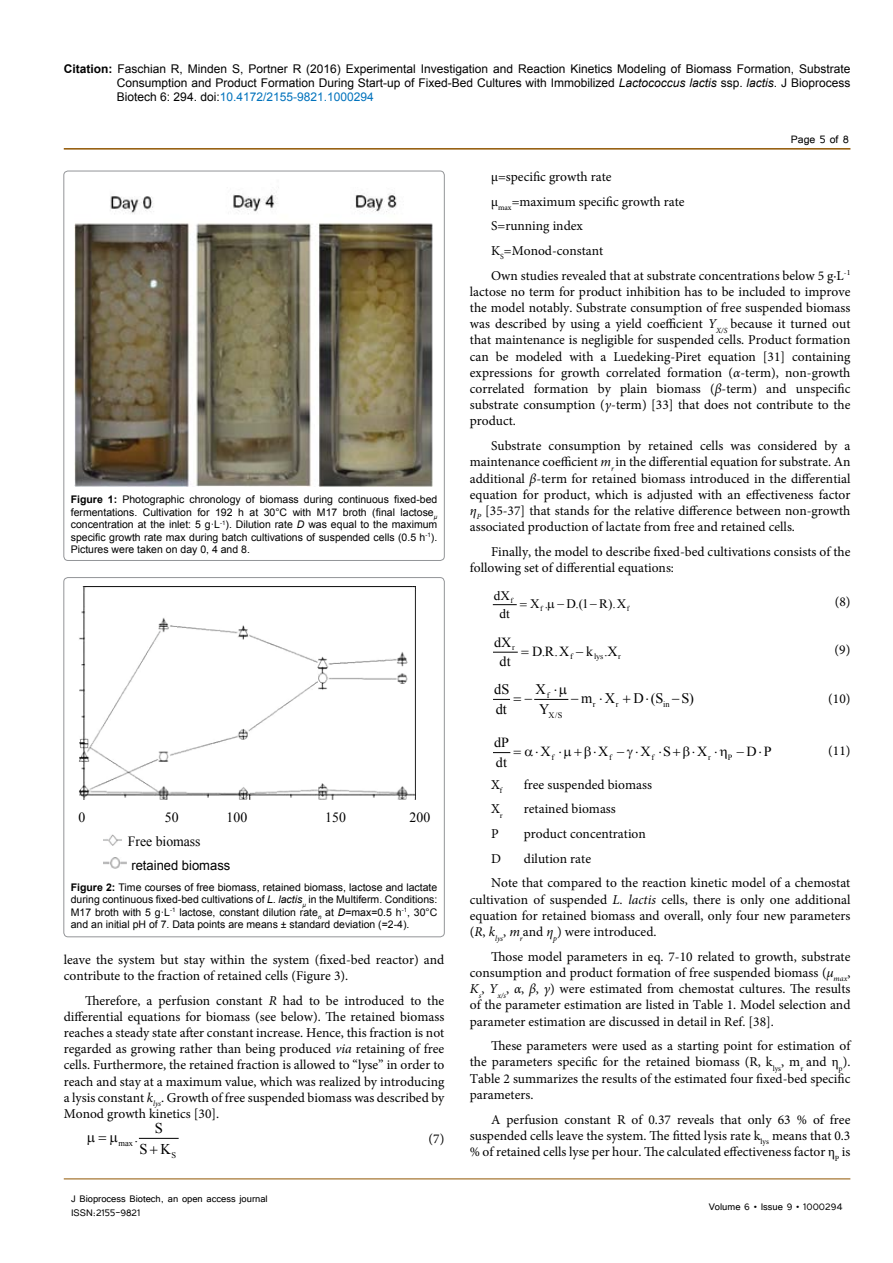
<style>
.page{position:relative;width:893px;height:1263px;background:#fff}
.page>*{position:absolute;margin:0;border:0;box-sizing:border-box;transform-origin:0 0}
.t1{font:14.85px "Times New Roman";color:#000}
.t2{font:14.55px "Times New Roman";color:#000}
.t3{font:14.1px "Times New Roman";color:#010101}
.t4{font:13.8px "Times New Roman";color:#000}
.t5{font:13.5px/16.2px "Minion Pro";color:#000;text-align:justify}
.t6{font:13.5px "Tunga";color:#000}
.t7{font:13.35px "Arial";color:#010101}
.t8{font:12.9px "Times New Roman";color:#000}
.t9{font:12px/14.4px "Arial";color:#000;text-align:justify}
.t10{font:12px/14.4px "Tunga";color:#000}
.t11{font:10.5px/12.6px "Arial";color:#000;text-align:justify}
.t12{font:8.55px "Times New Roman";color:#000}
.t13{font:8.4px "Times New Roman";color:#000}
.t14{font:7.95px "Times New Roman";color:#000}
.t15{font:7.5px "Times New Roman";color:#000}
.s1{font-weight:700}
.s2{font-style:italic}
.s3{color:#0072bc}
</style>
<div class="page">
<hr style="left:64px;top:148px;width:786px;height:2px;background:#905501">
<hr style="left:64px;top:1179px;width:786px;height:1px;background:#905501">
<hr style="left:139px;top:1138px;width:39px;height:1px;background:#000">
<hr style="left:535px;top:699px;width:33px;height:1px;background:#000">
<div style="left:64px;top:171px;width:380px;height:389px;border:1px solid #939598;border-radius:4px"></div>
<img style="left:75px;top:187px;width:358px;height:300px">
<div style="left:64px;top:577px;width:380px;height:360px;border:1px solid #939598;border-radius:4px"></div>
<img style="left:103px;top:835px;width:19px;height:11px">
<img style="left:79px;top:586px;width:337px;height:214px">
<img style="left:103px;top:857px;width:24px;height:12px">
<svg style="left:493px;top:604px;width:24px;height:2px"></svg>
<svg style="left:493px;top:651px;width:25px;height:2px"></svg>
<svg style="left:493px;top:752px;width:18px;height:2px"></svg>
<svg style="left:494px;top:698px;width:16px;height:2px"></svg>
<p class="t9" style="left:117px;top:61px;width:735px;text-indent:-53px"><span class="s1">Citation:</span> Faschian R, Minden S, Portner R (2016) Experimental Investigation and Reaction Kinetics Modeling of Biomass Formation, Substrate Consumption and Product Formation During Start-up of Fixed-Bed Cultures with Immobilized <span class="s2">Lactococcus lactis</span> ssp. <span class="s2">lactis</span>. J Bioprocess Biotech 6: 294. doi:<span class="s3">10.4172/2155-9821.1000294</span></p>
<p class="t6" style="left:791px;top:131px;width:60px">Page 5 of 8</p>
<p class="t11" style="left:71px;top:493px;width:368px"><span class="s1">Figure 1:</span> Photographic chronology of biomass during continuous fixed-bed fermentations. Cultivation for 192 h at 30°C with M17 broth (final lactose<sub>µ </sub>concentration at the inlet: 5 g·L<sup>-1</sup>). Dilution rate <span class="s2">D</span> was equal to the maximum specific growth rate max during batch cultivations of suspended cells (0.5 h<sup>-1</sup>).<br>Pictures were taken on day 0, 4 and 8.</p>
<p class="t3" style="left:79px;top:808px;width:8px">0</p>
<p class="t3" style="left:165px;top:808px;width:15px">50</p>
<p class="t3" style="left:227px;top:808px;width:22px">100</p>
<p class="t3" style="left:325px;top:808px;width:22px">150</p>
<p class="t3" style="left:410px;top:808px;width:22px">200</p>
<p class="t3" style="left:128px;top:832px;width:74px">Free biomass</p>
<p class="t7" style="left:131px;top:857px;width:101px">retained biomass</p>
<p class="t11" style="left:71px;top:881px;width:368px"><span class="s1">Figure 2:</span> Time courses of free biomass, retained biomass, lactose and lactate during continuous fixed-bed cultivations of <span class="s2">L. lactis</span><sub>µ</sub> in the Multiferm. Conditions:<br>M17 broth with 5 g·L<sup>-1</sup> lactose, constant dilution rate<sub>n</sub> at <span class="s2">D</span>=max=0.5 h<sup>-1</sup>, 30°C and an initial pH of 7. Data points are means ± standard deviation (=2-4).</p>
<p class="t5" style="left:64px;top:951px;width:382px">leave the system but stay within the system (fixed-bed reactor) and contribute to the fraction of retained cells (Figure 3).</p>
<p class="t5" style="left:64px;top:992px;width:382px;text-indent:21px">Therefore, a perfusion constant <span class="s2">R</span> had to be introduced to the differential equations for biomass (see below). The retained biomass reaches a steady state after constant increase. Hence, this fraction is not regarded as growing rather than being produced <span class="s2">via</span> retaining of free cells. Furthermore, the retained fraction is allowed to “lyse” in order to reach and stay at a maximum value, which was realized by introducing a lysis constant <span class="s2">k</span><sub>lys</sub>. Growth of free suspended biomass was described by Monod growth kinetics [30].</p>
<p class="t12" style="left:119px;top:1137px;width:16px">max</p>
<p class="t12" style="left:172px;top:1149px;width:6px">S</p>
<p class="t1" style="left:155px;top:1118px;width:10px">S</p>
<p class="t5" style="left:429px;top:1130px;width:17px">(7)</p>
<p class="t1" style="left:134px;top:1127px;width:5px">.</p>
<p class="t1" style="left:140px;top:1139px;width:33px">S K</p>
<p class="t10" style="left:71px;top:1190px;width:198px">J Bioprocess Biotech, an open access journal<br>ISSN:2155-9821</p>
<p class="t5" style="left:491px;top:164px;width:361px;line-height:24.8px;text-align:left">µ=specific growth rate<br>µ<sub>max</sub>=maximum specific growth rate<br>S=running index<br>K<sub>S</sub>=Monod-constant<br>Own studies revealed that at substrate concentrations below 5 g·L<sup>-1</sup></p>
<p class="t5" style="left:470px;top:283px;width:382px">lactose no term for product inhibition has to be included to improve the model notably. Substrate consumption of free suspended biomass was described by using a yield coefficient <span class="s2">Y</span><sub>X/S</sub> because it turned out that maintenance is negligible for suspended cells. Product formation can be modeled with a Luedeking-Piret equation [31] containing expressions for growth correlated formation (<span class="s2">α</span>-term), non-growth correlated formation by plain biomass (<span class="s2">β</span>-term) and unspecific substrate consumption (<span class="s2">γ</span>-term) [33] that does not contribute to the product.</p>
<p class="t5" style="left:470px;top:438px;width:382px;text-indent:21px">Substrate consumption by retained cells was considered by a maintenance coefficient <span class="s2">m</span><sub>r</sub> in the differential equation for substrate. An additional <span class="s2">β</span>-term for retained biomass introduced in the differential equation for product, which is adjusted with an effectiveness factor <span class="s2">η</span><sub>P</sub> [35-37] that stands for the relative difference between non-growth associated production of lactate from free and retained cells.</p>
<p class="t5" style="left:470px;top:543px;width:382px;text-indent:21px">Finally, the model to describe fixed-bed cultivations consists of the following set of differential equations:</p>
<p class="t15" style="left:511px;top:595px;width:4px">f</p>
<p class="t15" style="left:540px;top:604px;width:4px">f</p>
<p class="t15" style="left:627px;top:604px;width:4px">f</p>
<p class="t8" style="left:494px;top:587px;width:18px">dX</p>
<p class="t5" style="left:835px;top:593px;width:17px">(8)</p>
<p class="t8" style="left:530px;top:595px;width:98px">X . D.(1 R).X</p>
<p class="t8" style="left:499px;top:605px;width:12px">dt</p>
<p class="t4" style="left:494px;top:633px;width:19px">dX</p>
<p class="t14" style="left:512px;top:642px;width:4px">r</p>
<p class="t4" style="left:500px;top:652px;width:13px">dt</p>
<p class="t4" style="left:532px;top:642px;width:87px">D.R.X k .X</p>
<p class="t14" style="left:570px;top:651px;width:4px">f</p>
<p class="t14" style="left:594px;top:651px;width:11px">lys</p>
<p class="t14" style="left:618px;top:651px;width:4px">r</p>
<p class="t2" style="left:494px;top:679px;width:17px">dS</p>
<p class="t2" style="left:536px;top:679px;width:12px">X</p>
<p class="t13" style="left:547px;top:689px;width:4px">f</p>
<p class="t2" style="left:496px;top:700px;width:13px">dt</p>
<p class="t2" style="left:539px;top:700px;width:12px">Y</p>
<p class="t13" style="left:548px;top:710px;width:16px">X/S</p>
<p class="t2" style="left:571px;top:688px;width:46px">−m X</p>
<p class="t2" style="left:633px;top:688px;width:62px">D (S S)</p>
<p class="t13" style="left:593px;top:698px;width:4px">r</p>
<p class="t13" style="left:616px;top:698px;width:4px">r</p>
<p class="t13" style="left:663px;top:698px;width:8px">in</p>
<p class="t4" style="left:494px;top:733px;width:16px">dP</p>
<p class="t4" style="left:496px;top:753px;width:13px">dt</p>
<p class="t4" style="left:535px;top:742px;width:17px">⋅X</p>
<p class="t4" style="left:593px;top:742px;width:17px">⋅X</p>
<p class="t4" style="left:617px;top:742px;width:56px">− ⋅X S</p>
<p class="t4" style="left:692px;top:742px;width:17px">⋅X</p>
<p class="t4" style="left:747px;top:742px;width:27px">D P</p>
<p class="t14" style="left:551px;top:752px;width:4px">f</p>
<p class="t14" style="left:609px;top:752px;width:4px">f</p>
<p class="t14" style="left:651px;top:752px;width:4px">f</p>
<p class="t14" style="left:708px;top:752px;width:4px">r</p>
<p class="t14" style="left:728px;top:752px;width:6px">P</p>
<p class="t5" style="left:835px;top:642px;width:17px">(9)</p>
<p class="t5" style="left:828px;top:691px;width:24px">(10)</p>
<p class="t5" style="left:828px;top:742px;width:24px">(11)</p>
<p class="t5" style="left:491px;top:776px;width:13px">X<sub>f</sub></p>
<p class="t5" style="left:524px;top:776px;width:130px">free suspended biomass</p>
<p class="t5" style="left:491px;top:801px;width:13px">X<sub>r</sub></p>
<p class="t5" style="left:524px;top:801px;width:93px">retained biomass</p>
<p class="t5" style="left:491px;top:826px;width:9px">P</p>
<p class="t5" style="left:524px;top:826px;width:124px">product concentration</p>
<p class="t5" style="left:491px;top:850px;width:11px">D</p>
<p class="t5" style="left:491px;top:846px;width:361px;line-height:24.8px;text-indent:33px">dilution rate<br>Note that compared to the reaction kinetic model of a chemostat</p>
<p class="t5" style="left:470px;top:891px;width:382px">cultivation of suspended <span class="s2">L. lactis</span> cells, there is only one additional equation for retained biomass and overall, only four new parameters (<span class="s2">R</span>, <span class="s2">k</span><sub>lys</sub>, <span class="s2">m</span><sub>r</sub>and <span class="s2">η</span><sub>p</sub>) were introduced.</p>
<p class="t5" style="left:470px;top:948px;width:382px;text-indent:21px">Those model parameters in eq. 7-10 related to growth, substrate consumption and product formation of free suspended biomass (<span class="s2">µ</span><sub>max</sub>, <span class="s2">K</span><sub>s</sub>, <span class="s2">Y</span><sub>x/s</sub>, <span class="s2">α</span>, <span class="s2">β</span>, <span class="s2">γ</span>) were estimated from chemostat cultures. The results of the parameter estimation are listed in Table 1. Model selection and parameter estimation are discussed in detail in Ref. [38].</p>
<p class="t5" style="left:470px;top:1038px;width:382px;text-indent:21px">These parameters were used as a starting point for estimation of the parameters specific for the retained biomass (R, k<sub>lys</sub>, m<sub>r</sub> and η<sub>p</sub>).<br>Table 2 summarizes the results of the estimated four fixed-bed specific parameters.</p>
<p class="t5" style="left:470px;top:1111px;width:382px;text-indent:21px">A perfusion constant R of 0.37 reveals that only 63 % of free suspended cells leave the system. The fitted lysis rate k<sub>lys</sub> means that 0.3 % of retained cells lyse per hour. The calculated effectiveness factor η<sub>P</sub> is</p>
<p class="t10" style="left:709px;top:1199px;width:136px">Volume 6 • Issue 9 • 1000294</p>
</div>
